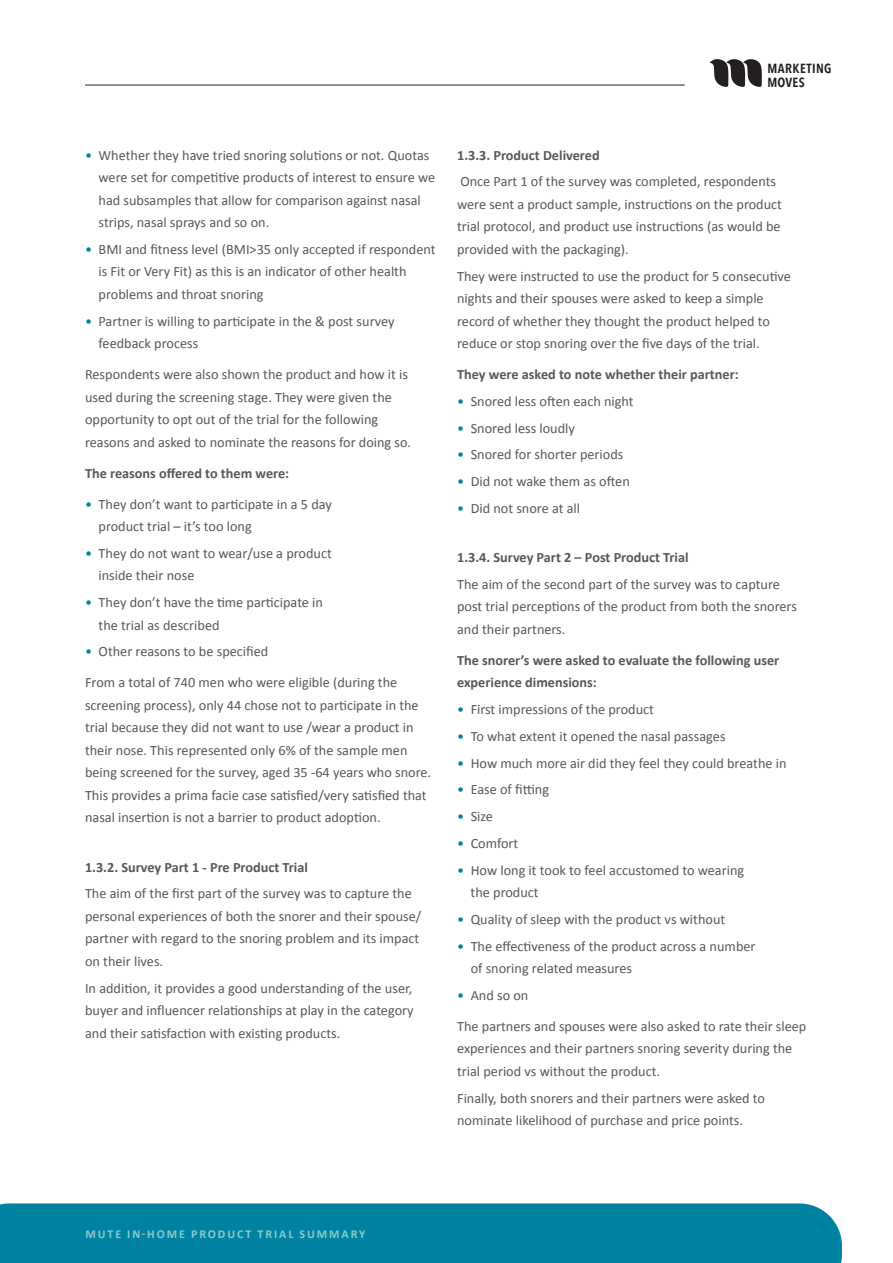
<style>
.page{position:relative;width:893px;height:1263px;background:#fff}
.page>*{position:absolute;margin:0;border:0;box-sizing:border-box;transform-origin:0 0}
.t1{font:14.25px/22.5px "Calibri";color:#57585a}
.t2{font:700 14.25px/22.5px "Calibri";color:#57585a}
.t3{font:13.2px/13.4px "Avenir Next Variable Set";letter-spacing:.03em;color:#231f20}
.t4{font:700 12px "Calibri";letter-spacing:.16em;color:#8dcac9}
.s1{color:#0082a3}
</style>
<div class="page">
<div style="left:0;top:1203px;width:842px;height:60px;background:#0082a3"></div>
<hr style="left:85px;top:85px;width:600px;height:1px;background:#231f20">
<svg style="left:709px;top:59px;width:53px;height:28px"></svg>
<p class="t3" style="left:767px;top:62px;width:65px">MARKETING<br>MOVES</p>
<p class="t1" style="left:99px;top:143px;width:338px;text-indent:-14px"><span class="s1">•</span> Whether they have tried snoring solutions or not. Quotas were set for competitive products of interest to ensure we had subsamples that allow for comparison against nasal strips, nasal sprays and so on.</p>
<p class="t1" style="left:99px;top:237px;width:339px;text-indent:-14px"><span class="s1">•</span> BMI and fitness level (BMI&gt;35 only accepted if respondent is Fit or Very Fit) as this is an indicator of other health problems and throat snoring</p>
<p class="t1" style="left:99px;top:309px;width:297px;text-indent:-14px"><span class="s1">•</span> Partner is willing to participate in the &amp; post survey feedback process</p>
<p class="t1" style="left:85px;top:363px;width:328px">Respondents were also shown the product and how it is used during the screening stage. They were given the opportunity to opt out of the trial for the following reasons and asked to nominate the reasons for doing so.</p>
<p class="t2" style="left:85px;top:461px;width:206px">The reasons offered to them were:</p>
<p class="t1" style="left:99px;top:492px;width:235px;text-indent:-14px"><span class="s1">•</span> They don’t want to participate in a 5 day product trial – it’s too long</p>
<p class="t1" style="left:99px;top:541px;width:235px;text-indent:-14px"><span class="s1">•</span> They do not want to wear/use a product inside their nose</p>
<p class="t1" style="left:99px;top:591px;width:226px;text-indent:-14px"><span class="s1">•</span> They don’t have the time participate in the trial as described</p>
<p class="t1" style="left:85px;top:636px;width:314px;line-height:31px"><span class="s1">•</span> Other reasons to be specified<br>From a total of 740 men who were eligible (during the</p>
<p class="t1" style="left:85px;top:693px;width:348px">screening process), only 44 chose not to participate in the trial because they did not want to use /wear a product in their nose. This represented only 6% of the sample men being screened for the survey, aged 35 -64 years who snore.<br>This provides a prima facie case satisfied/very satisfied that nasal insertion is not a barrier to product adoption.</p>
<p class="t2" style="left:85px;top:857px;width:224px">1.3.2. Survey Part 1 - Pre Product Trial</p>
<p class="t1" style="left:85px;top:882px;width:338px">The aim of the first part of the survey was to capture the personal experiences of both the snorer and their spouse/ partner with regard to the snoring problem and its impact on their lives.</p>
<p class="t1" style="left:85px;top:976px;width:330px;text-align:justify">In addition, it provides a good understanding of the user, buyer and influencer relationships at play in the category and their satisfaction with existing products.</p>
<p class="t2" style="left:457px;top:145px;width:144px">1.3.3. Product Delivered</p>
<p class="t1" style="left:457px;top:170px;width:326px">Once Part 1 of the survey was completed, respondents were sent a product sample, instructions on the product trial protocol, and product use instructions (as would be provided with the packaging).</p>
<p class="t1" style="left:457px;top:264px;width:335px">They were instructed to use the product for 5 consecutive nights and their spouses were asked to keep a simple record of whether they thought the product helped to reduce or stop snoring over the five days of the trial.</p>
<p class="t2" style="left:457px;top:363px;width:283px">They were asked to note whether their partner:</p>
<p class="t1" style="left:457px;top:389px;width:178px"><span class="s1">•</span> Snored less often each night</p>
<p class="t1" style="left:457px;top:416px;width:119px"><span class="s1">•</span> Snored less loudly</p>
<p class="t1" style="left:457px;top:443px;width:168px"><span class="s1">•</span> Snored for shorter periods</p>
<p class="t1" style="left:457px;top:470px;width:174px"><span class="s1">•</span> Did not wake them as often</p>
<p class="t1" style="left:457px;top:496px;width:124px"><span class="s1">•</span> Did not snore at all</p>
<p class="t2" style="left:457px;top:547px;width:233px">1.3.4. Survey Part 2 – Post Product Trial</p>
<p class="t1" style="left:457px;top:572px;width:341px">The aim of the second part of the survey was to capture post trial perceptions of the product from both the snorers and their partners.</p>
<p class="t2" style="left:457px;top:648px;width:324px">The snorer’s were asked to evaluate the following user experience dimensions:</p>
<p class="t1" style="left:457px;top:698px;width:198px"><span class="s1">•</span> First impressions of the product</p>
<p class="t1" style="left:457px;top:724px;width:270px"><span class="s1">•</span> To what extent it opened the nasal passages</p>
<p class="t1" style="left:457px;top:751px;width:331px"><span class="s1">•</span> How much more air did they feel they could breathe in</p>
<p class="t1" style="left:457px;top:778px;width:93px"><span class="s1">•</span> Ease of fitting</p>
<p class="t1" style="left:457px;top:806px;width:37px"><span class="s1">•</span> Size</p>
<p class="t1" style="left:457px;top:833px;width:63px"><span class="s1">•</span> Comfort</p>
<p class="t1" style="left:471px;top:858px;width:275px;text-indent:-14px"><span class="s1">•</span> How long it took to feel accustomed to wearing the product</p>
<p class="t1" style="left:457px;top:907px;width:270px"><span class="s1">•</span> Quality of sleep with the product vs without</p>
<p class="t1" style="left:471px;top:934px;width:286px;text-indent:-14px"><span class="s1">•</span> The effectiveness of the product across a number of snoring related measures</p>
<p class="t1" style="left:457px;top:979px;width:351px;line-height:31px"><span class="s1">•</span> And so on<br>The partners and spouses were also asked to rate their sleep</p>
<p class="t1" style="left:457px;top:1037px;width:337px">experiences and their partners snoring severity during the trial period vs without the product.</p>
<p class="t1" style="left:457px;top:1086px;width:309px">Finally, both snorers and their partners were asked to nominate likelihood of purchase and price points.</p>
<p class="t4" style="left:85px;top:1226px;width:282px">MUTE IN-HOME PRODUCT TRIAL SUMMARY</p>
</div>
